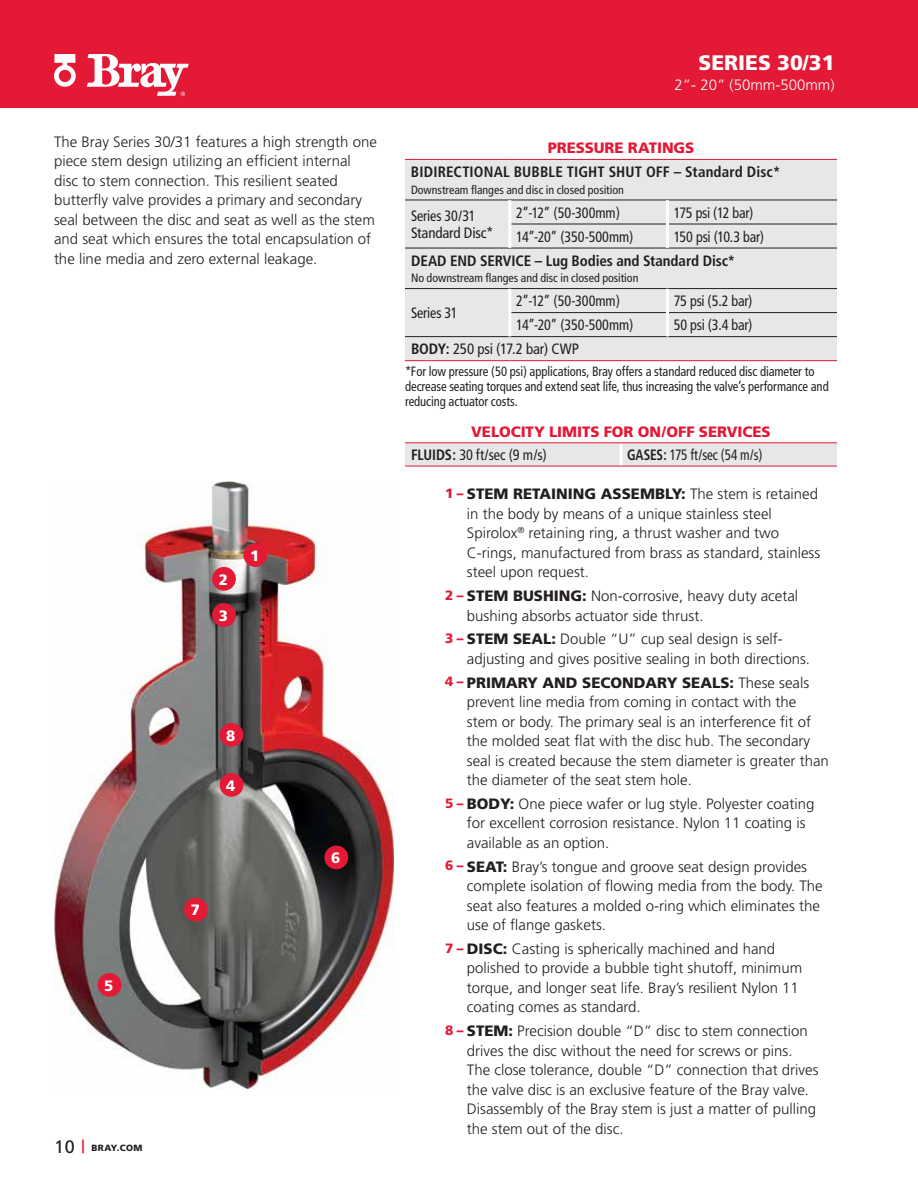
<style>
.page{position:relative;width:918px;height:1188px;background:#fff}
.page>*{position:absolute;margin:0;border:0;box-sizing:border-box;transform-origin:0 0}
.t1{font:900 21px "Frutiger";color:#fff}
.t2{font:300 15px/19.5px "Frutiger";color:#231f20}
.t3{font:condensed 15px/16.5px "Frutiger";letter-spacing:-.01em;color:#231f20;scale:.94 1}
.t4{font:700 condensed 15px "Frutiger";letter-spacing:.005em;color:#231f20}
.t5{font:900 15px/23.2px "Frutiger";letter-spacing:-.005em;color:#e31936}
.t6{font:condensed 15px "Frutiger";letter-spacing:-.01em;color:#231f20}
.t7{font:condensed 15px "Frutiger";letter-spacing:-.01em;color:#231f20;scale:.88 1}
.t8{font:300 15px "Frutiger";color:#fff}
.t9{font:900 15px "Frutiger";color:#fff}
.t10{font:condensed 13.5px/15px "Frutiger";letter-spacing:-.005em;color:#231f20;scale:.94 1}
.t11{font:condensed 12px "Frutiger";color:#231f20}
.t12{font:900 9px "Frutiger";letter-spacing:.04em;color:#231f20}
.s1{font-weight:400;font-size:18px}
.s2{font-weight:400;font-size:18px;color:#e31936}
.s3{font-weight:700}
.s4{font-weight:700;font-stretch:condensed;color:#231f20}
.s5{font-weight:400;font-stretch:condensed;color:#231f20}
.s6{font-weight:900;font-size:13.5px;color:#e31936}
.s7{font-weight:900}
</style>
<div class="page">
<div style="left:0;top:0;width:918px;height:108px;background:#e31936"></div>
<svg style="left:87px;top:54px;width:102px;height:42px"></svg>
<svg style="left:54px;top:54px;width:22px;height:33px"></svg>
<div style="left:405px;top:160px;width:432px;height:200px;background:#e6e7e8"></div>
<hr style="left:405px;top:200px;width:105px;height:1px;background:#231f20">
<hr style="left:510px;top:200px;width:157px;height:1px;background:#231f20">
<hr style="left:667px;top:200px;width:170px;height:1px;background:#231f20">
<hr style="left:511px;top:224px;width:155px;height:1px;background:#231f20">
<hr style="left:669px;top:224px;width:168px;height:1px;background:#231f20">
<hr style="left:405px;top:248px;width:105px;height:1px;background:#231f20">
<hr style="left:510px;top:248px;width:157px;height:1px;background:#231f20">
<hr style="left:667px;top:248px;width:170px;height:1px;background:#231f20">
<hr style="left:405px;top:288px;width:105px;height:1px;background:#231f20">
<hr style="left:510px;top:288px;width:157px;height:1px;background:#231f20">
<hr style="left:667px;top:288px;width:170px;height:1px;background:#231f20">
<hr style="left:511px;top:312px;width:155px;height:1px;background:#231f20">
<hr style="left:669px;top:312px;width:168px;height:1px;background:#231f20">
<hr style="left:405px;top:336px;width:105px;height:1px;background:#231f20">
<hr style="left:510px;top:336px;width:157px;height:1px;background:#231f20">
<hr style="left:667px;top:336px;width:170px;height:1px;background:#231f20">
<hr style="left:508px;top:200px;width:3px;height:24px;background:#fff">
<hr style="left:666px;top:200px;width:3px;height:24px;background:#fff">
<hr style="left:508px;top:224px;width:3px;height:24px;background:#fff">
<hr style="left:666px;top:224px;width:3px;height:24px;background:#fff">
<hr style="left:508px;top:289px;width:3px;height:24px;background:#fff">
<hr style="left:666px;top:289px;width:3px;height:24px;background:#fff">
<hr style="left:508px;top:313px;width:3px;height:23px;background:#fff">
<hr style="left:666px;top:313px;width:3px;height:23px;background:#fff">
<hr style="left:405px;top:159px;width:105px;height:1px;background:#e31936">
<hr style="left:510px;top:159px;width:157px;height:1px;background:#e31936">
<hr style="left:667px;top:159px;width:170px;height:1px;background:#e31936">
<hr style="left:405px;top:360px;width:105px;height:1px;background:#e31936">
<hr style="left:510px;top:360px;width:157px;height:1px;background:#e31936">
<hr style="left:667px;top:360px;width:170px;height:1px;background:#e31936">
<svg style="left:405px;top:443px;width:432px;height:23px;background:#e5e0e2"></svg>
<hr style="left:620px;top:443px;width:2px;height:23px;background:#fff">
<hr style="left:405px;top:442px;width:216px;height:1px;background:#e31936">
<hr style="left:621px;top:442px;width:216px;height:1px;background:#e31936">
<hr style="left:405px;top:466px;width:216px;height:1px;background:#e31936">
<hr style="left:621px;top:466px;width:216px;height:1px;background:#e31936">
<img style="left:54px;top:482px;width:340px;height:606px">
<div style="left:243px;top:543px;width:24px;height:24px;background:#e31936;border-radius:50%"></div>
<div style="left:212px;top:603px;width:24px;height:24px;background:#e31936;border-radius:50%"></div>
<div style="left:220px;top:773px;width:23px;height:24px;background:#e31936;border-radius:50%"></div>
<div style="left:212px;top:567px;width:24px;height:24px;background:#e31936;border-radius:50%"></div>
<div style="left:98px;top:973px;width:23px;height:24px;background:#e31936;border-radius:50%"></div>
<div style="left:324px;top:846px;width:24px;height:23px;background:#e31936;border-radius:50%"></div>
<div style="left:184px;top:898px;width:24px;height:23px;background:#e31936;border-radius:50%"></div>
<div style="left:220px;top:723px;width:23px;height:24px;background:#e31936;border-radius:50%"></div>
<p class="t2" style="left:54px;top:132px;width:324px">The Bray Series 30/31 features a high strength one piece stem design utilizing an efficient internal disc to stem connection. This resilient seated butterfly valve provides a primary and secondary seal between the disc and seat as well as the stem and seat which ensures the total encapsulation of the line media and zero external leakage.</p>
<p class="t9" style="left:104px;top:976px;width:11px">5</p>
<p class="t9" style="left:219px;top:570px;width:11px">2</p>
<p class="t9" style="left:219px;top:607px;width:11px">3</p>
<p class="t9" style="left:250px;top:547px;width:11px">1</p>
<p class="t9" style="left:226px;top:726px;width:11px">8</p>
<p class="t9" style="left:226px;top:776px;width:11px">4</p>
<p class="t9" style="left:191px;top:901px;width:11px">7</p>
<p class="t12" style="left:54px;top:1143px;width:90px"><span class="s1">10</span> <span class="s2">|</span> BRAY.COM</p>
<p class="t9" style="left:331px;top:849px;width:11px">6</p>
<h1 class="t1" style="left:699px;top:50px;width:138px">SERIES 30/31</h1>
<p class="t8" style="left:674px;top:76px;width:162px">2”- 20” (50mm-500mm)</p>
<p class="t5" style="left:548px;top:136px;width:148px">PRESSURE RATINGS</p>
<p class="t4" style="left:411px;top:163px;width:371px">BIDIRECTIONAL BUBBLE TIGHT SHUT OFF – Standard Disc*</p>
<p class="t11" style="left:411px;top:182px;width:214px">Downstream flanges and disc in closed position</p>
<p class="t3" style="left:411px;top:208px;width:89px">Series 30/31<br>Standard Disc*</p>
<p class="t3" style="left:516px;top:204px;width:112px">2”-12” (50-300mm)</p>
<p class="t3" style="left:674px;top:204px;width:86px">175 psi (12 bar)</p>
<p class="t3" style="left:516px;top:228px;width:126px">14”-20” (350-500mm)</p>
<p class="t3" style="left:674px;top:228px;width:97px">150 psi (10.3 bar)</p>
<p class="t4" style="left:411px;top:252px;width:326px">DEAD END SERVICE – Lug Bodies and Standard Disc*</p>
<p class="t11" style="left:411px;top:271px;width:229px">No downstream flanges and disc in closed position</p>
<p class="t3" style="left:411px;top:305px;width:51px">Series 31</p>
<p class="t3" style="left:516px;top:293px;width:112px">2”-12” (50-300mm)</p>
<p class="t3" style="left:674px;top:293px;width:85px">75 psi (5.2 bar)</p>
<p class="t3" style="left:516px;top:317px;width:126px">14”-20” (350-500mm)</p>
<p class="t3" style="left:674px;top:317px;width:85px">50 psi (3.4 bar)</p>
<p class="t6" style="left:411px;top:340px;width:169px"><span class="s3">BODY:</span> 250 psi (17.2 bar) CWP</p>
<p class="t10" style="left:405px;top:364px;width:452px">*For low pressure (50 psi) applications, Bray offers a standard reduced disc diameter to decrease seating torques and extend seat life, thus increasing the valve’s performance and reducing actuator costs.</p>
<p class="t5" style="left:411px;top:420px;width:361px;text-indent:60px">VELOCITY LIMITS FOR ON/OFF SERVICES<br><span class="s4">FLUIDS:</span> <span class="s5">30 ft/sec (9 m/s)</span></p>
<p class="t7" style="left:627px;top:446px;width:156px"><span class="s3">GASES:</span> 175 ft/sec (54 m/s)</p>
<p class="t2" style="left:467px;top:484px;width:355px;text-indent:-22px"><span class="s6">1 –</span> <span class="s7">STEM RETAINING ASSEMBLY:</span> The stem is retained in the body by means of a unique stainless steel Spirolox<sup>®</sup> retaining ring, a thrust washer and two C-rings, manufactured from brass as standard, stainless steel upon request.</p>
<p class="t2" style="left:467px;top:586px;width:333px;text-indent:-22px"><span class="s6">2 –</span> <span class="s7">STEM BUSHING:</span> Non-corrosive, heavy duty acetal bushing absorbs actuator side thrust.</p>
<p class="t2" style="left:467px;top:629px;width:345px;text-indent:-22px"><span class="s6">3 –</span> <span class="s7">STEM SEAL:</span> Double “U” cup seal design is self&shy;adjusting and gives positive sealing in both directions.</p>
<p class="t2" style="left:467px;top:673px;width:363px;text-indent:-22px"><span class="s6">4 –</span> <span class="s7">PRIMARY AND SECONDARY SEALS:</span> These seals prevent line media from coming in contact with the stem or body. The primary seal is an interference fit of the molded seat flat with the disc hub. The secondary seal is created because the stem diameter is greater than the diameter of the seat stem hole.</p>
<p class="t2" style="left:467px;top:794px;width:349px;text-indent:-22px"><span class="s6">5 –</span> <span class="s7">BODY:</span> One piece wafer or lug style. Polyester coating for excellent corrosion resistance. Nylon 11 coating is available as an option.</p>
<p class="t2" style="left:467px;top:857px;width:357px;text-indent:-22px"><span class="s6">6 –</span> <span class="s7">SEAT:</span> Bray’s tongue and groove seat design provides complete isolation of flowing media from the body. The seat also features a molded o-ring which eliminates the use of flange gaskets.</p>
<p class="t2" style="left:467px;top:939px;width:337px;text-indent:-22px"><span class="s6">7 –</span> <span class="s7">DISC:</span> Casting is spherically machined and hand polished to provide a bubble tight shutoff, minimum torque, and longer seat life. Bray’s resilient Nylon 11 coating comes as standard.</p>
<p class="t2" style="left:467px;top:1021px;width:353px;text-indent:-22px"><span class="s6">8 –</span> <span class="s7">STEM:</span> Precision double “D” disc to stem connection drives the disc without the need for screws or pins.<br>The close tolerance, double “D” connection that drives the valve disc is an exclusive feature of the Bray valve.<br>Disassembly of the Bray stem is just a matter of pulling the stem out of the disc.</p>
</div>
